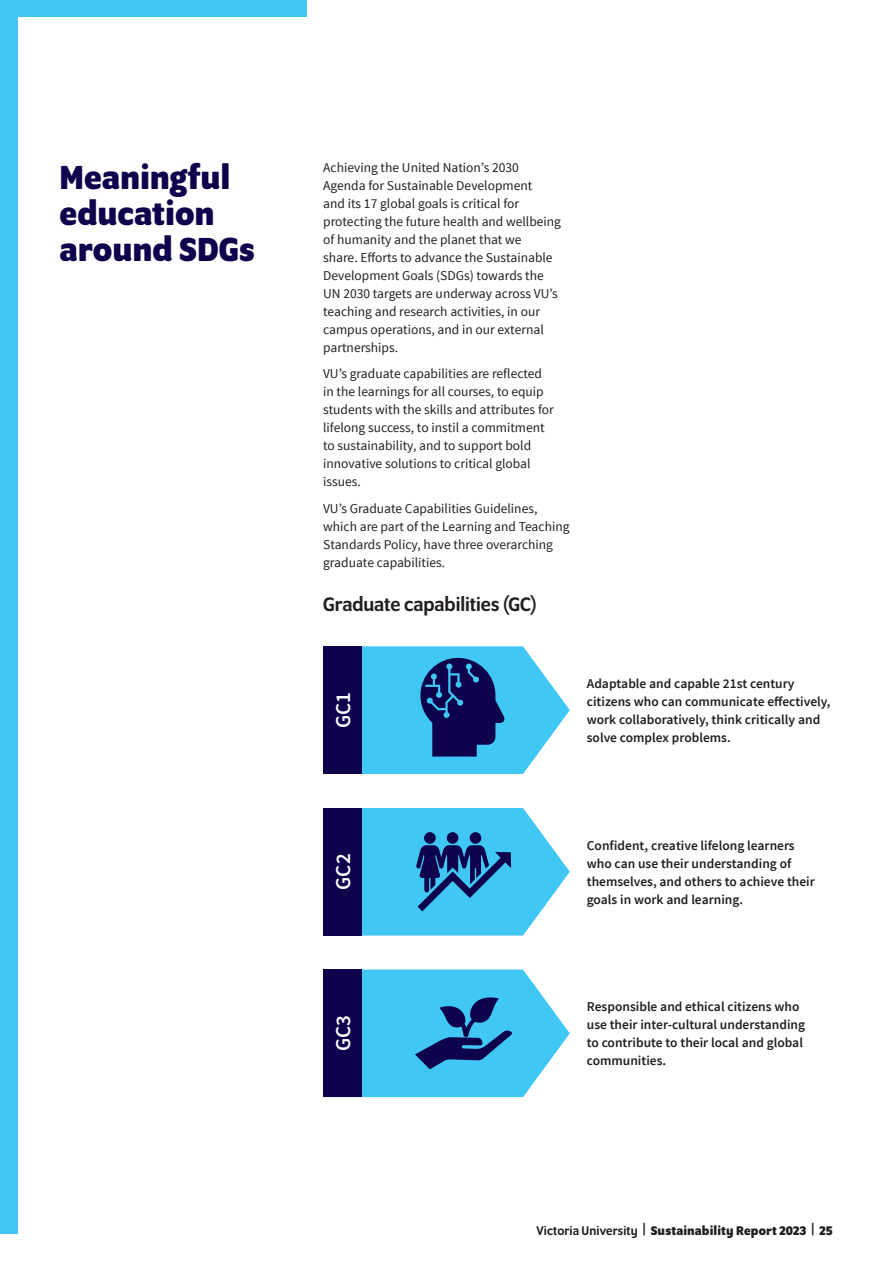
<style>
.page{position:relative;width:893px;height:1263px;background:#fff}
.page>*{position:absolute;margin:0;border:0;box-sizing:border-box;transform-origin:0 0}
.t1{font:700 36px/36px "Program OT";letter-spacing:-.005em;color:#0c034c}
.t2{font:500 21px "Program OT";color:#231f20}
.t3{font:600 21px "Source Sans Pro";letter-spacing:-.005em;color:#fff}
.t4{font:13.5px/18px "Source Sans Pro";color:#231f20}
.t5{font:600 13.5px/18px "Source Sans Pro";color:#231f20}
.t6{font:700 13.5px "Program OT";letter-spacing:.01em;color:#231f20}
.s1{font-weight:500}
</style>
<div class="page">
<div style="left:0;top:17px;width:17px;height:1216px;background:#40c7f4"></div>
<div style="left:0;top:0;width:306px;height:17px;background:#40c7f4"></div>
<svg style="left:323px;top:646px;width:247px;height:128px;background:#418abc"></svg>
<svg style="left:323px;top:969px;width:247px;height:128px;background:#469ecd"></svg>
<svg style="left:323px;top:808px;width:247px;height:127px;background:#459bca"></svg>
<h1 class="t1" style="left:60px;top:159px;width:197px">Meaningful education around SDGs</h1>
<p class="t4" style="left:323px;top:158px;width:239px">Achieving the United Nation’s 2030<br>Agenda for Sustainable Development<br>and its 17 global goals is critical for protecting the future health and wellbeing of humanity and the planet that we<br>share. Efforts to advance the Sustainable Development Goals (SDGs) towards the UN 2030 targets are underway across VU’s teaching and research activities, in our campus operations, and in our external partnerships.</p>
<p class="t4" style="left:323px;top:365px;width:232px">VU’s graduate capabilities are reflected in the learnings for all courses, to equip students with the skills and attributes for lifelong success, to instil a commitment to sustainability, and to support bold innovative solutions to critical global issues.</p>
<p class="t4" style="left:323px;top:499px;width:248px">VU’s Graduate Capabilities Guidelines, which are part of the Learning and Teaching Standards Policy, have three overarching graduate capabilities.</p>
<h2 class="t2" style="left:323px;top:592px;width:215px">Graduate capabilities (GC)</h2>
<h2 class="t3" style="left:330px;top:728px;width:37px;rotate:-90deg">GC1</h2>
<p class="t5" style="left:587px;top:675px;width:245px">Adaptable and capable 21st century citizens who can communicate effectively, work collaboratively, think critically and solve complex problems.</p>
<h2 class="t3" style="left:330px;top:890px;width:38px;rotate:-90deg">GC2</h2>
<h2 class="t3" style="left:330px;top:1051px;width:38px;rotate:-90deg">GC3</h2>
<p class="t5" style="left:587px;top:837px;width:230px">Confident, creative lifelong learners who can use their understanding of themselves, and others to achieve their goals in work and learning.</p>
<p class="t5" style="left:587px;top:998px;width:220px">Responsible and ethical citizens who use their inter-cultural understanding to contribute to their local and global communities.</p>
<p class="t6" style="left:536px;top:1223px;width:298px"><span class="s1">Victoria University</span> | Sustainability Report 2023 | 25</p>
</div>
